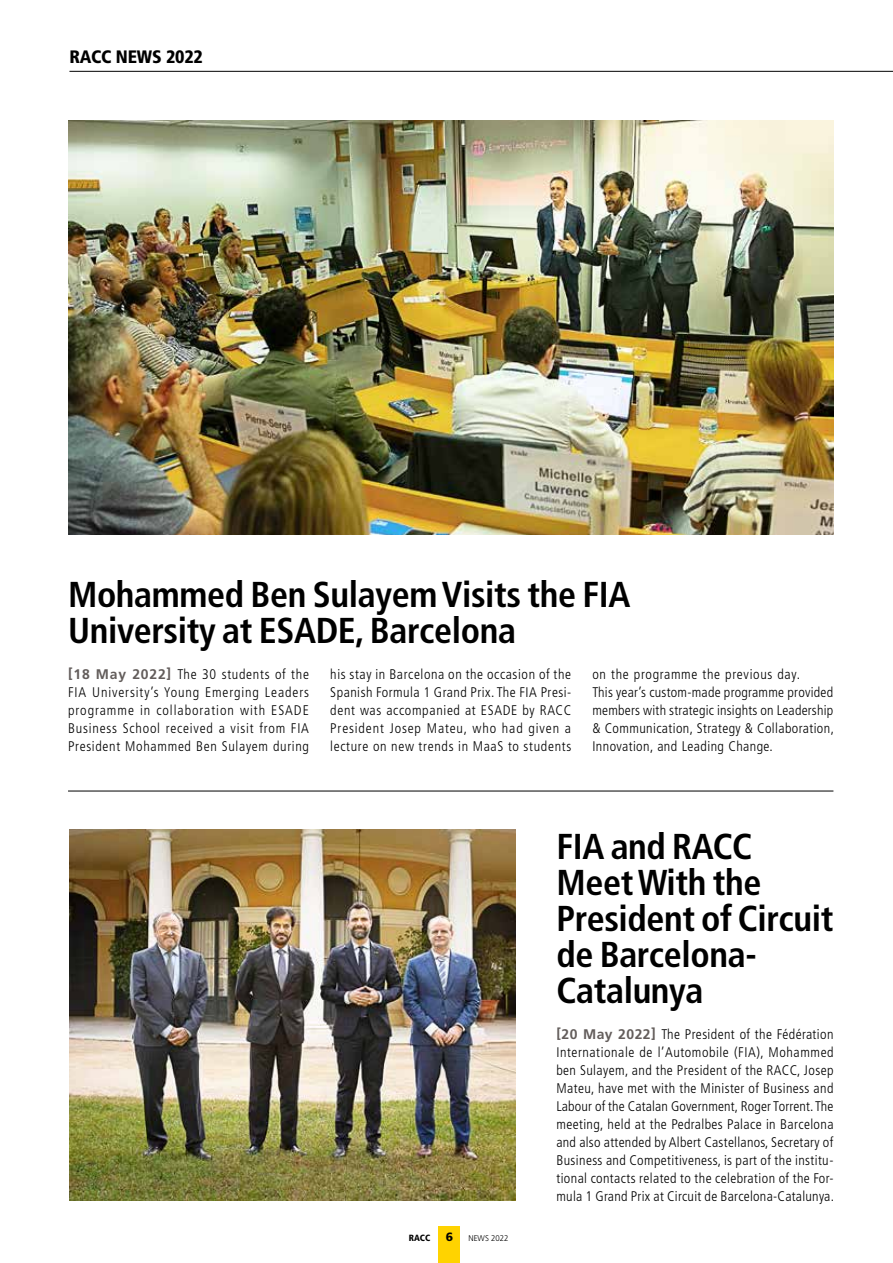
<style>
.page{position:relative;width:893px;height:1263px;background:#fff}
.page>*{position:absolute;margin:0;border:0;box-sizing:border-box;transform-origin:0 0}
.t1{font:700 condensed 36px/36px "Frutiger LT Std";letter-spacing:-.01em;color:#000}
.t2{font:900 condensed 18px "Frutiger LT Std";letter-spacing:-.01em;color:#000}
.t3{font:300 condensed 13.95px/18px "Frutiger LT Std";letter-spacing:.03em;color:#000;text-align:justify}
.t4{font:900 12px "Frutiger LT Std";color:#000}
.t5{font:900 condensed 9px "Frutiger LT Std";color:#000}
.t6{font:300 8.25px "Frutiger LT Std";color:#000;scale:.95 1}
.s1{font-weight:700;font-stretch:normal;color:#635d5b}
</style>
<div class="page">
<hr style="left:69px;top:71px;width:824px;height:1px;background:#000">
<hr style="left:68px;top:791px;width:765px;height:1px;background:#000">
<div style="left:439px;top:1226px;width:21px;height:37px;background:#ffd300"></div>
<img style="left:68px;top:121px;width:765px;height:414px">
<img style="left:69px;top:829px;width:446px;height:372px">
<p class="t2" style="left:69px;top:46px;width:135px">RACC NEWS 2022</p>
<h1 class="t1" style="left:68px;top:576px;width:564px">Mohammed Ben Sulayem Visits the FIA<br>University at ESADE, Barcelona</h1>
<p class="t3" style="left:68px;top:665px;width:243px"><span class="s1">[18 May 2022]</span> The 30 students of the FIA University’s Young Emerging Leaders programme in collaboration with ESADE Business School received a visit from FIA President Mohammed Ben Sulayem during</p>
<p class="t3" style="left:330px;top:665px;width:243px">his stay in Barcelona on the occasion of the Spanish Formula 1 Grand Prix. The FIA Presi&shy;dent was accompanied at ESADE by RACC President Josep Mateu, who had given a lecture on new trends in MaaS to students</p>
<p class="t3" style="left:592px;top:665px;width:243px;text-align:left">on the programme the previous day.<br>This year’s custom-made programme provided members with strategic insights on Leadership &amp; Communication, Strategy &amp; Collaboration, Innovation, and Leading Change.</p>
<p class="t5" style="left:409px;top:1233px;width:23px">RACC</p>
<p class="t4" style="left:446px;top:1230px;width:9px">6</p>
<p class="t6" style="left:468px;top:1234px;width:44px">NEWS 2022</p>
<h1 class="t1" style="left:556px;top:828px;width:279px">FIA and RACC<br>Meet With the<br>President of Circuit de Barcelona-<br>Catalunya</h1>
<p class="t3" style="left:556px;top:1025px;width:279px"><span class="s1">[20 May 2022]</span> The President of the Fédération Internationale de l’Automobile (FIA), Mohammed ben Sulayem, and the President of the RACC, Josep Mateu, have met with the Minister of Business and Labour of the Catalan Government, Roger Torrent. The meeting, held at the Pedralbes Palace in Barcelona and also attended by Albert Castellanos, Secretary of Business and Competitiveness, is part of the institu&shy;tional contacts related to the celebration of the For&shy;mula 1 Grand Prix at Circuit de Barcelona-Catalunya.</p>
</div>
